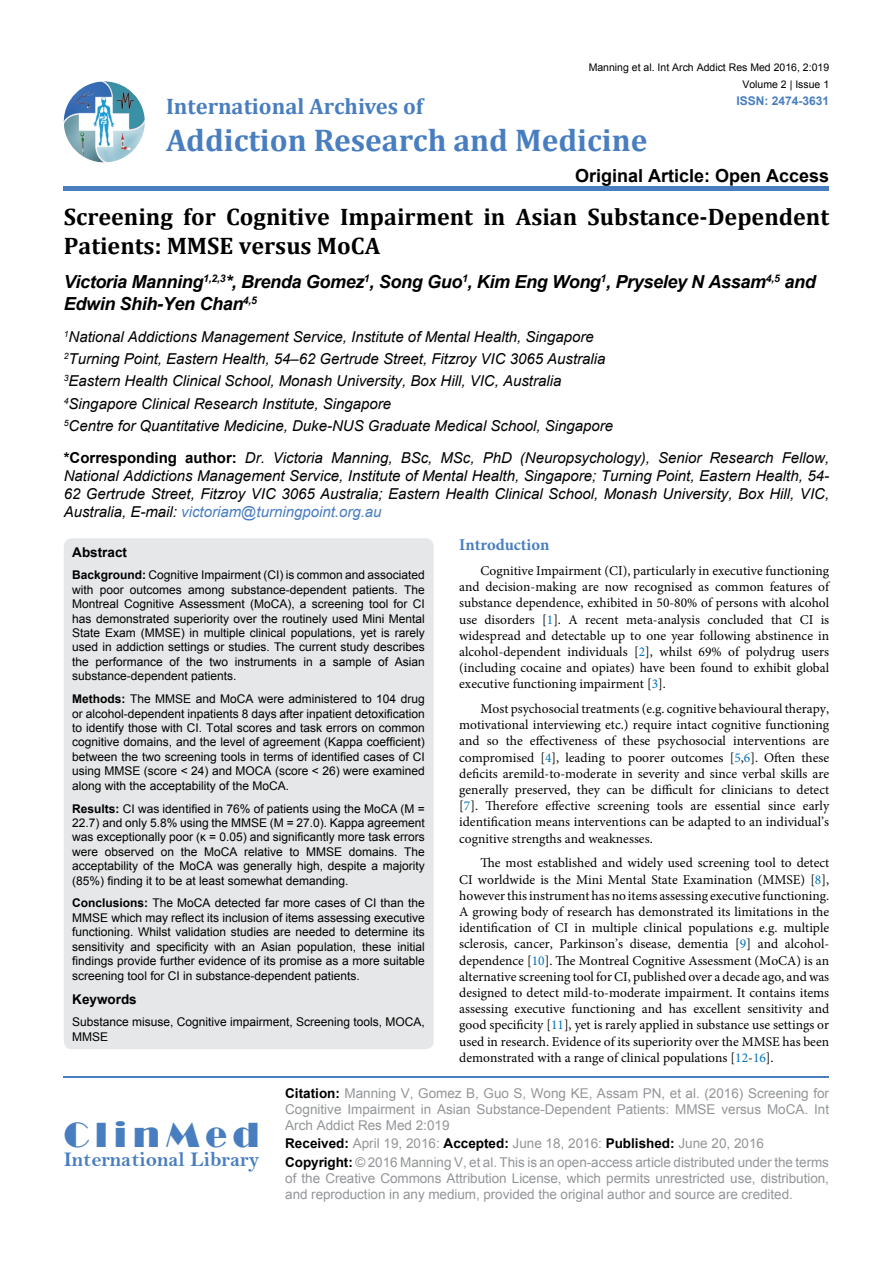
<style>
.page{position:relative;width:893px;height:1263px;background:#fff}
.page>*{position:absolute;margin:0;border:0;box-sizing:border-box;transform-origin:0 0}
.t1{font:36px "Broadway";letter-spacing:.16em;color:#487ec0}
.t2{font:700 31.5px "Cambria";color:#487ec0}
.t3{font:700 24px/28.8px "Cambria";color:#000}
.t4{font:700 22.5px "Cambria";color:#487ec0}
.t5{font:21px "Bell MT Bold";color:#487ec0}
.t6{font:italic 700 18px/21.6px "Arial";letter-spacing:-.02em;color:#000}
.t7{font:700 18px "Arial";color:#000}
.t8{font:700 16.5px "Minion Pro";color:#487ec0}
.t9{font:italic 15px/22.2px "Arial";color:#000}
.t10{font:13.5px/16.2px "Minion Pro";color:#000;text-align:justify}
.t11{font:13.5px/16.2px "Arial";letter-spacing:-.005em;color:#939598}
.t12{font:700 13.5px "Arial";color:#000}
.t13{font:12px/14.4px "Arial";color:#000;text-align:justify}
.t14{font:700 12px "Arial";color:#487ec0}
.t15{font:10.5px/16.2px "Arial";color:#000;text-align:right}
.s1{font-weight:700;font-style:normal}
.s2{color:#487ec0}
.s3{color:#0072bc}
.s4{font-weight:700}
.s5{font-weight:700;color:#000}
</style>
<div class="page">
<img style="left:64px;top:81px;width:81px;height:81px;border-radius:41px">
<div style="left:64px;top:186px;width:765px;height:5px;background:#487ec0"></div>
<hr style="left:64px;top:1076px;width:765px;height:2px;background:#487ec0">
<div style="left:64px;top:538px;width:370px;height:511px;background:#e6e7e8;border-radius:9px"></div>
<p class="t15" style="left:589px;top:60px;width:242px">Manning et al. Int Arch Addict Res Med 2016, 2:019<br>Volume 2 | Issue 1</p>
<p class="t14" style="left:736px;top:93px;width:94px">ISSN: 2474-3631</p>
<h3 class="t4" style="left:166px;top:90px;width:259px">International Archives of</h3>
<h2 class="t2" style="left:166px;top:118px;width:483px">Addiction Research and Medicine</h2>
<h3 class="t7" style="left:575px;top:164px;width:256px">Original Article: Open Access</h3>
<h3 class="t3" style="left:64px;top:201px;width:767px">Screening for Cognitive Impairment in Asian Substance-Dependent<br>Patients: MMSE versus MoCA</h3>
<h3 class="t6" style="left:64px;top:271px;width:753px">Victoria Manning<sup>1,2,3</sup>*, Brenda Gomez<sup>1</sup>, Song Guo<sup>1</sup>, Kim Eng Wong<sup>1</sup>, Pryseley N Assam<sup>4,5</sup> and<br>Edwin Shih-Yen Chan<sup>4,5</sup></h3>
<p class="t9" style="left:64px;top:326px;width:551px"><sup>1</sup>National Addictions Management Service, Institute of Mental Health, Singapore <sup>2</sup>Turning Point, Eastern Health, 54–62 Gertrude Street, Fitzroy VIC 3065 Australia <sup>3</sup>Eastern Health Clinical School, Monash University, Box Hill, VIC, Australia <sup>4</sup>Singapore Clinical Research Institute, Singapore<br><sup>5</sup>Centre for Quantitative Medicine, Duke-NUS Graduate Medical School, Singapore</p>
<p class="t9" style="left:64px;top:449px;width:767px;line-height:18px;text-align:justify"><span class="s1">*Corresponding author:</span> Dr. Victoria Manning, BSc, MSc, PhD (Neuropsychology), Senior Research Fellow, National Addictions Management Service, Institute of Mental Health, Singapore; Turning Point, Eastern Health, 54- 62 Gertrude Street, Fitzroy VIC 3065 Australia; Eastern Health Clinical School, Monash University, Box Hill, VIC, Australia, E-mail: <span class="s2">victoriam@turningpoint.org.au</span></p>
<p class="t8" style="left:459px;top:533px;width:92px">Introduction</p>
<p class="t10" style="left:459px;top:563px;width:371px;text-indent:21px">Cognitive Impairment (CI), particularly in executive functioning and decision-making are now recognised as common features of substance dependence, exhibited in 50-80% of persons with alcohol use disorders [<span class="s3">1</span>]. A recent meta-analysis concluded that CI is widespread and detectable up to one year following abstinence in alcohol-dependent individuals [<span class="s3">2</span>], whilst 69% of polydrug users (including cocaine and opiates) have been found to exhibit global executive functioning impairment [<span class="s3">3</span>].</p>
<p class="t10" style="left:459px;top:701px;width:371px;text-indent:21px">Most psychosocial treatments (e.g. cognitive behavioural therapy, motivational interviewing etc.) require intact cognitive functioning and so the effectiveness of these psychosocial interventions are compromised [<span class="s3">4</span>], leading to poorer outcomes [<span class="s3">5</span>,<span class="s3">6</span>]. Often these deficits aremild-to-moderate in severity and since verbal skills are generally preserved, they can be difficult for clinicians to detect [<span class="s3">7</span>]. Therefore effective screening tools are essential since early identification means interventions can be adapted to an individual’s cognitive strengths and weaknesses.</p>
<p class="t10" style="left:459px;top:855px;width:371px;text-indent:21px">The most established and widely used screening tool to detect CI worldwide is the Mini Mental State Examination (MMSE) [<span class="s3">8</span>], however this instrument has no items assessing executive functioning.<br>A growing body of research has demonstrated its limitations in the identification of CI in multiple clinical populations e.g. multiple sclerosis, cancer, Parkinson’s disease, dementia [<span class="s3">9</span>] and alcohol&shy;dependence [<span class="s3">10</span>]. The Montreal Cognitive Assessment (MoCA) is an alternative screening tool for CI, published over a decade ago, and was designed to detect mild-to-moderate impairment. It contains items assessing executive functioning and has excellent sensitivity and good specificity [<span class="s3">11</span>], yet is rarely applied in substance use settings or used in research. Evidence of its superiority over the MMSE has been demonstrated with a range of clinical populations [<span class="s3">12</span>-<span class="s3">16</span>].</p>
<p class="t12" style="left:72px;top:543px;width:56px">Abstract</p>
<p class="t13" style="left:72px;top:568px;width:354px"><span class="s4">Background:</span> Cognitive Impairment (CI) is common and associated with poor outcomes among substance-dependent patients. The Montreal Cognitive Assessment (MoCA), a screening tool for CI has demonstrated superiority over the routinely used Mini Mental State Exam (MMSE) in multiple clinical populations, yet is rarely used in addiction settings or studies. The current study describes the performance of the two instruments in a sample of Asian substance-dependent patients.</p>
<p class="t13" style="left:72px;top:692px;width:354px"><span class="s4">Methods:</span> The MMSE and MoCA were administered to 104 drug or alcohol-dependent inpatients 8 days after inpatient detoxification to identify those with CI. Total scores and task errors on common cognitive domains, and the level of agreement (Kappa coefficient) between the two screening tools in terms of identified cases of CI using MMSE (score &lt; 24) and MOCA (score &lt; 26) were examined along with the acceptability of the MoCA.</p>
<p class="t13" style="left:72px;top:801px;width:354px"><span class="s4">Results:</span> CI was identified in 76% of patients using the MoCA (M = 22.7) and only 5.8% using the MMSE (M = 27.0). Kappa agreement was exceptionally poor (κ = 0.05) and significantly more task errors were observed on the MoCA relative to MMSE domains. The acceptability of the MoCA was generally high, despite a majority (85%) finding it to be at least somewhat demanding.</p>
<p class="t13" style="left:72px;top:896px;width:354px"><span class="s4">Conclusions:</span> The MoCA detected far more cases of CI than the MMSE which may reflect its inclusion of items assessing executive functioning. Whilst validation studies are needed to determine its sensitivity and specificity with an Asian population, these initial findings provide further evidence of its promise as a more suitable screening tool for CI in substance-dependent patients.</p>
<p class="t12" style="left:72px;top:990px;width:66px">Keywords</p>
<p class="t13" style="left:72px;top:1015px;width:354px">Substance misuse, Cognitive impairment, Screening tools, MOCA,<br>MMSE</p>
<h1 class="t1" style="left:64px;top:1113px;width:197px">ClinMed</h1>
<h3 class="t5" style="left:64px;top:1147px;width:197px">International Library</h3>
<p class="t11" style="left:285px;top:1085px;width:545px;text-align:justify"><span class="s5">Citation:</span> Manning V, Gomez B, Guo S, Wong KE, Assam PN, et al. (2016) Screening for Cognitive Impairment in Asian Substance-Dependent Patients: MMSE versus MoCA. Int Arch Addict Res Med 2:019</p>
<p class="t11" style="left:285px;top:1135px;width:545px;line-height:18.3px"><span class="s5">Received:</span> April 19, 2016: <span class="s5">Accepted:</span> June 18, 2016: <span class="s5">Published:</span> June 20, 2016<br><span class="s5">Copyright:</span> © 2016 Manning V, et al. This is an open-access article distributed under the terms</p>
<p class="t11" style="left:285px;top:1170px;width:545px">of the Creative Commons Attribution License, which permits unrestricted use, distribution, and reproduction in any medium, provided the original author and source are credited.</p>
</div>
